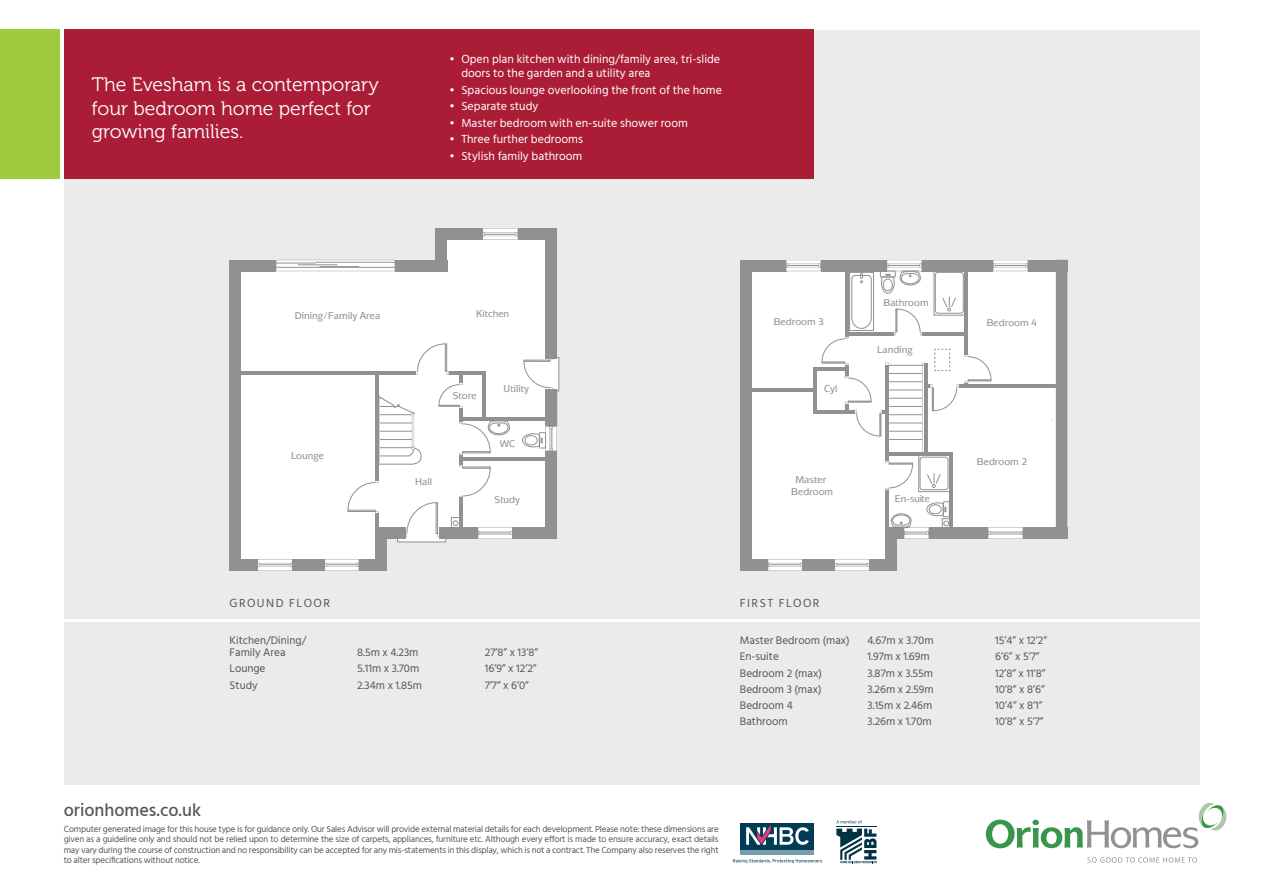
<style>
.page{position:relative;width:1263px;height:893px;background:#fff}
.page>*{position:absolute;margin:0;border:0;box-sizing:border-box;transform-origin:0 0}
.t1{font:19.5px/23.4px "Museo 300";color:#fff}
.t2{font:500 18px "Hind Siliguri";color:#54565b}
.t3{font:12px/14.4px "Hind Siliguri";color:#fff}
.t4{font:12px "Hind Siliguri";letter-spacing:.12em;color:#54565b}
.t5{font:11.25px/12px "Hind Siliguri";color:#54565b}
.t6{font:500 10.2px/12.3px "Mixage ITC Std";color:#8f9193;text-align:center}
.t7{font:9px/10.5px "Hind Siliguri";letter-spacing:-.02em;color:#54565b;text-align:justify}
</style>
<div class="page">
<div style="left:64px;top:30px;width:1135px;height:754px;background:#ebebec"></div>
<svg style="left:1087px;top:857px;width:110px;height:6px"></svg>
<svg style="left:986px;top:802px;width:241px;height:46px"></svg>
<svg style="left:733px;top:859px;width:89px;height:4px"></svg>
<div style="left:740px;top:822px;width:75px;height:33px;background:#003c56"></div>
<hr style="left:741px;top:850px;width:73px;height:4px;background:#799caf">
<svg style="left:746px;top:825px;width:63px;height:20px"></svg>
<div style="left:0;top:30px;width:60px;height:149px;background:#9fcc3c"></div>
<hr style="left:58px;top:619px;width:1144px;height:3px;background:#fff">
<svg style="left:241px;top:233px;width:304px;height:326px;fill:#fff"></svg>
<div style="left:518px;top:229px;width:39px;height:11px;background:#8f9193"></div>
<svg style="left:324px;top:559px;width:35px;height:11px"></svg>
<svg style="left:257px;top:559px;width:35px;height:11px"></svg>
<hr style="left:449px;top:371px;width:37px;height:4px;background:#8f9193">
<div style="left:436px;top:229px;width:47px;height:11px;background:#8f9193"></div>
<div style="left:436px;top:229px;width:11px;height:42px;background:#8f9193"></div>
<div style="left:395px;top:260px;width:52px;height:11px;background:#8f9193"></div>
<div style="left:230px;top:260px;width:46px;height:11px;background:#8f9193"></div>
<div style="left:230px;top:260px;width:11px;height:310px;background:#8f9193"></div>
<div style="left:230px;top:559px;width:27px;height:11px;background:#8f9193"></div>
<div style="left:292px;top:559px;width:32px;height:11px;background:#8f9193"></div>
<div style="left:359px;top:559px;width:28px;height:11px;background:#8f9193"></div>
<div style="left:375px;top:527px;width:12px;height:43px;background:#8f9193"></div>
<div style="left:513px;top:527px;width:44px;height:12px;background:#8f9193"></div>
<div style="left:545px;top:450px;width:12px;height:89px;background:#8f9193"></div>
<div style="left:545px;top:229px;width:12px;height:130px;background:#8f9193"></div>
<svg style="left:276px;top:260px;width:119px;height:11px"></svg>
<hr style="left:298px;top:264px;width:39px;height:1px;background:#8f9193">
<hr style="left:319px;top:266px;width:40px;height:1px;background:#8f9193">
<hr style="left:276px;top:262px;width:40px;height:2px;background:#8f9193">
<hr style="left:316px;top:262px;width:79px;height:1px;background:#8f9193">
<hr style="left:276px;top:267px;width:119px;height:1px;background:#8f9193">
<hr style="left:235px;top:371px;width:181px;height:4px;background:#8f9193">
<hr style="left:482px;top:371px;width:4px;height:49px;background:#8f9193">
<hr style="left:459px;top:417px;width:92px;height:3px;background:#8f9193">
<hr style="left:375px;top:373px;width:4px;height:107px;background:#8f9193">
<hr style="left:412px;top:413px;width:2px;height:34px;background:#8f9193">
<hr style="left:380px;top:414px;width:32px;height:1px;background:#8f9193">
<hr style="left:378px;top:395px;width:2px;height:70px;background:#8f9193">
<svg style="left:379px;top:396px;width:36px;height:18px"></svg>
<svg style="left:415px;top:343px;width:34px;height:32px"></svg>
<svg style="left:439px;top:383px;width:24px;height:25px"></svg>
<hr style="left:459px;top:457px;width:92px;height:4px;background:#8f9193">
<hr style="left:459px;top:408px;width:4px;height:14px;background:#8f9193">
<hr style="left:459px;top:373px;width:4px;height:10px;background:#8f9193">
<svg style="left:483px;top:229px;width:35px;height:11px"></svg>
<svg style="left:522px;top:426px;width:35px;height:25px"></svg>
<svg style="left:347px;top:420px;width:166px;height:122px"></svg>
<svg style="left:523px;top:357px;width:36px;height:34px"></svg>
<div style="left:546px;top:390px;width:11px;height:36px;background:#8f9193"></div>
<div style="left:545px;top:389px;width:12px;height:37px;border:1px solid #8f9193"></div>
<svg style="left:751px;top:271px;width:305px;height:288px;fill:#fff"></svg>
<svg style="left:988px;top:527px;width:35px;height:12px"></svg>
<svg style="left:835px;top:559px;width:34px;height:11px"></svg>
<svg style="left:768px;top:559px;width:35px;height:11px"></svg>
<div style="left:740px;top:260px;width:47px;height:11px;background:#8f9193"></div>
<div style="left:740px;top:260px;width:11px;height:310px;background:#8f9193"></div>
<div style="left:740px;top:559px;width:28px;height:11px;background:#8f9193"></div>
<div style="left:803px;top:559px;width:32px;height:11px;background:#8f9193"></div>
<div style="left:869px;top:559px;width:28px;height:11px;background:#8f9193"></div>
<div style="left:885px;top:527px;width:12px;height:43px;background:#8f9193"></div>
<div style="left:929px;top:527px;width:59px;height:12px;background:#8f9193"></div>
<div style="left:1023px;top:527px;width:44px;height:12px;background:#8f9193"></div>
<div style="left:1056px;top:260px;width:11px;height:279px;background:#8f9193"></div>
<hr style="left:885px;top:366px;width:4px;height:95px;background:#8f9193">
<hr style="left:885px;top:490px;width:4px;height:43px;background:#8f9193">
<hr style="left:922px;top:365px;width:2px;height:88px;background:#8f9193">
<hr style="left:889px;top:439px;width:33px;height:1px;background:#8f9193">
<div style="left:1028px;top:260px;width:39px;height:11px;background:#8f9193"></div>
<hr style="left:924px;top:363px;width:3px;height:93px;background:#8f9193">
<hr style="left:959px;top:384px;width:102px;height:4px;background:#8f9193">
<hr style="left:746px;top:388px;width:71px;height:4px;background:#8f9193">
<hr style="left:949px;top:452px;width:4px;height:81px;background:#8f9193">
<hr style="left:887px;top:452px;width:66px;height:4px;background:#8f9193">
<svg style="left:885px;top:456px;width:64px;height:36px"></svg>
<svg style="left:891px;top:501px;width:58px;height:38px"></svg>
<svg style="left:786px;top:260px;width:242px;height:176px"></svg>
<div style="left:64px;top:30px;width:750px;height:149px;background:#ab1d37"></div>
<svg style="left:836px;top:829px;width:40px;height:34px"></svg>
<hr style="left:836px;top:826px;width:40px;height:1px;background:#003245">
<svg style="left:836px;top:820px;width:26px;height:3px"></svg>
<h1 class="t1" style="left:92px;top:73px;width:288px">The Evesham is a contemporary four bedroom home perfect for growing families.</h1>
<h3 class="t3" style="left:461px;top:52px;width:260px;text-indent:-12px">• Open plan kitchen with dining/family area, tri-slide doors to the garden and a utility area</h3>
<h3 class="t3" style="left:449px;top:83px;width:274px">• Spacious lounge overlooking the front of the home</h3>
<h3 class="t3" style="left:449px;top:100px;width:91px">• Separate study</h3>
<h3 class="t3" style="left:449px;top:116px;width:240px">• Master bedroom with en-suite shower room</h3>
<h3 class="t3" style="left:449px;top:133px;width:135px">• Three further bedrooms</h3>
<h3 class="t3" style="left:449px;top:149px;width:135px">• Stylish family bathroom</h3>
<p class="t6" style="left:295px;top:309px;width:87px">Dining/Family Area</p>
<p class="t6" style="left:291px;top:449px;width:35px">Lounge</p>
<p class="t6" style="left:476px;top:307px;width:35px">Kitchen</p>
<p class="t6" style="left:415px;top:475px;width:19px">Hall</p>
<p class="t6" style="left:453px;top:390px;width:26px">Store</p>
<p class="t6" style="left:504px;top:383px;width:27px">Utility</p>
<p class="t6" style="left:500px;top:437px;width:17px">WC</p>
<p class="t6" style="left:494px;top:493px;width:27px">Study</p>
<p class="t6" style="left:883px;top:296px;width:47px">Bathroom</p>
<p class="t6" style="left:774px;top:315px;width:52px">Bedroom 3</p>
<p class="t6" style="left:987px;top:317px;width:52px">Bedroom 4</p>
<p class="t6" style="left:824px;top:383px;width:15px">Cyl</p>
<p class="t6" style="left:791px;top:473px;width:43px">Master<br>Bedroom</p>
<p class="t6" style="left:877px;top:343px;width:37px">Landing</p>
<p class="t6" style="left:895px;top:493px;width:37px">En-suite</p>
<p class="t6" style="left:977px;top:455px;width:52px">Bedroom 2</p>
<h3 class="t4" style="left:230px;top:594px;width:102px">GROUND FLOOR</h3>
<p class="t5" style="left:230px;top:635px;width:78px">Kitchen/Dining/<br>Family Area</p>
<p class="t5" style="left:357px;top:647px;width:63px">8.5m x 4.23m</p>
<p class="t5" style="left:485px;top:647px;width:55px">27’8” x 13’8”</p>
<p class="t5" style="left:230px;top:663px;width:37px">Lounge</p>
<p class="t5" style="left:357px;top:663px;width:64px">5.11m x 3.70m</p>
<p class="t5" style="left:485px;top:663px;width:53px">16’9” x 12’2”</p>
<p class="t5" style="left:230px;top:680px;width:30px">Study</p>
<p class="t5" style="left:357px;top:680px;width:66px">2.34m x 1.85m</p>
<p class="t5" style="left:485px;top:680px;width:45px">7’7” x 6’0”</p>
<h3 class="t4" style="left:740px;top:594px;width:81px">FIRST FLOOR</h3>
<p class="t5" style="left:740px;top:635px;width:111px">Master Bedroom (max)</p>
<p class="t5" style="left:867px;top:635px;width:68px">4.67m x 3.70m</p>
<p class="t5" style="left:995px;top:635px;width:53px">15’4” x 12’2”</p>
<p class="t5" style="left:740px;top:651px;width:40px">En-suite</p>
<p class="t5" style="left:867px;top:651px;width:64px">1.97m x 1.69m</p>
<p class="t5" style="left:995px;top:651px;width:46px">6’6” x 5’7”</p>
<p class="t5" style="left:740px;top:668px;width:83px">Bedroom 2 (max)</p>
<p class="t5" style="left:867px;top:668px;width:67px">3.87m x 3.55m</p>
<p class="t5" style="left:995px;top:668px;width:52px">12’8” x 11’8”</p>
<p class="t5" style="left:740px;top:684px;width:83px">Bedroom 3 (max)</p>
<p class="t5" style="left:867px;top:684px;width:68px">3.26m x 2.59m</p>
<p class="t5" style="left:995px;top:684px;width:51px">10’8” x 8’6”</p>
<p class="t5" style="left:740px;top:700px;width:54px">Bedroom 4</p>
<p class="t5" style="left:867px;top:700px;width:66px">3.15m x 2.46m</p>
<p class="t5" style="left:995px;top:700px;width:49px">10’4” x 8’1”</p>
<p class="t5" style="left:740px;top:716px;width:49px">Bathroom</p>
<p class="t5" style="left:867px;top:716px;width:66px">3.26m x 1.70m</p>
<p class="t5" style="left:995px;top:716px;width:50px">10’8” x 5’7”</p>
<h2 class="t2" style="left:64px;top:797px;width:139px">orionhomes.co.uk</h2>
<p class="t7" style="left:64px;top:824px;width:656px">Computer generated image for this house type is for guidance only. Our Sales Advisor will provide external material details for each development. Please note: these dimensions are given as a guideline only and should not be relied upon to determine the size of carpets, appliances, furniture etc. Although every effort is made to ensure accuracy, exact details may vary during the course of construction and no responsibility can be accepted for any mis-statements in this display, which is not a contract. The Company also reserves the right to alter specifications without notice.</p>
</div>
